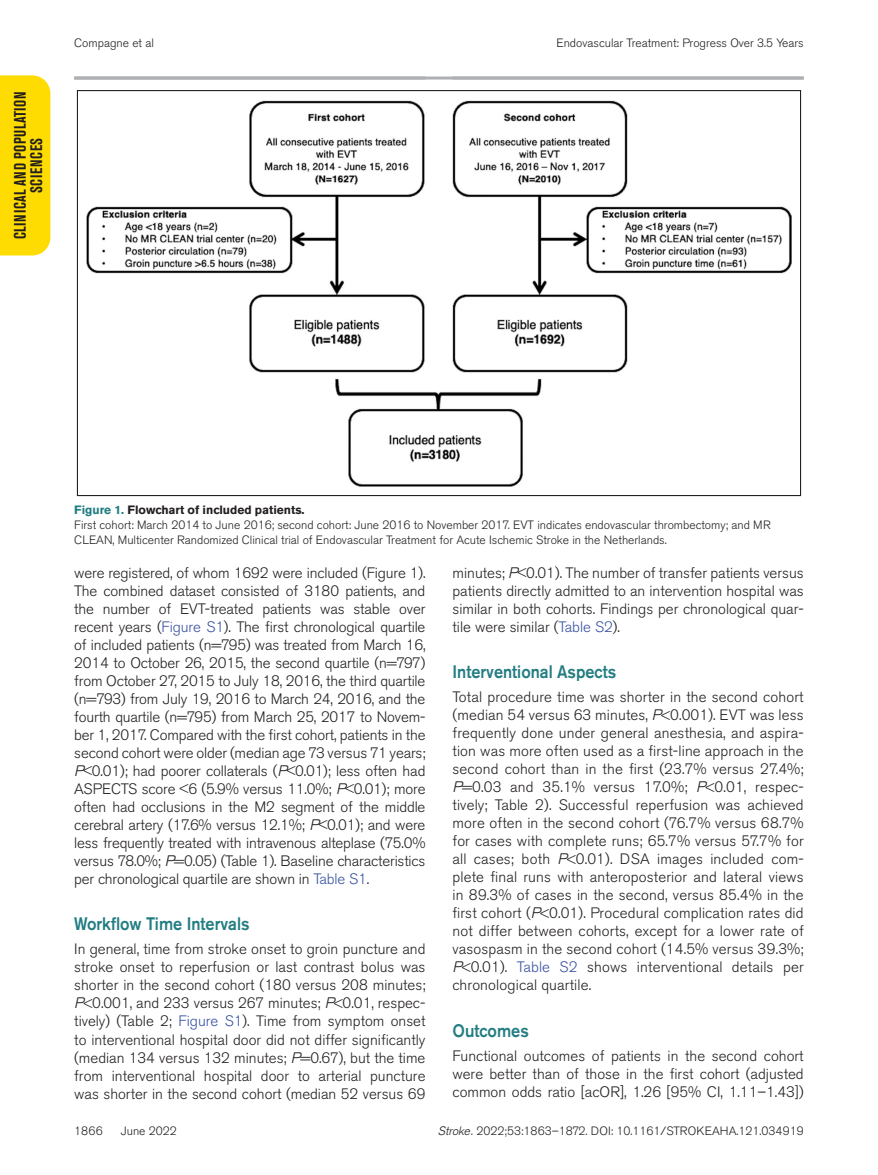
<style>
.page{position:relative;width:878px;height:1175px;background:#fff}
.page>*{position:absolute;margin:0;border:0;box-sizing:border-box;transform-origin:0 0}
.t1{font:500 18px "Akzidenz Grotesk BE";color:#227d82;scale:.9 1}
.t2{font:700 condensed 16.5px/16.5px "Akzidenz Grotesk BE";letter-spacing:.045em;color:#231f20;text-align:center;scale:.9 1}
.t3{font:300 15px/18px "Akzidenz Grotesk BE";color:#231f20;text-align:justify}
.t4{font:300 12px/15px "Akzidenz Grotesk BE";color:#231f20}
.s1{font-weight:700;color:#227d82}
.s2{font-weight:700}
.s3{color:#3a53a3}
.s4{font-family:"Akzidenz Grotesk";font-style:italic}
.s5{font-size:12.75px}
</style>
<div class="page">
<div style="left:0;top:75px;width:50px;height:180px;background:#ffdc01"></div>
<hr style="left:74px;top:76px;width:729px;height:4px;background:#b9babe">
<svg style="left:76px;top:90px;width:725px;height:406px"></svg>
<p class="t2" style="left:12px;top:239px;width:165px;rotate:-90deg">CLINICAL AND POPULATION<br>SCIENCES</p>
<p class="t4" style="left:74px;top:36px;width:81px">Compagne et al</p>
<p class="t4" style="left:556px;top:36px;width:249px">Endovascular Treatment: Progress Over 3.5 Years</p>
<p class="t4" style="left:74px;top:502px;width:698px"><span class="s1">Figure 1.</span> <span class="s2">Flowchart of included patients.<br></span>First cohort: March 2014 to June 2016; second cohort: June 2016 to November 2017. EVT indicates endovascular thrombectomy; and MR<br>CLEAN, Multicenter Randomized Clinical trial of Endovascular Treatment for Acute Ischemic Stroke in the Netherlands.</p>
<p class="t3" style="left:74px;top:564px;width:353px">were registered, of whom 1692 were included (Figure 1).<br>The combined dataset consisted of 3180 patients, and the number of EVT-treated patients was stable over recent years (<span class="s3">Figure S1</span>). The first chronological quartile of included patients (n=795) was treated from March 16, 2014 to October 26, 2015, the second quartile (n=797) from October 27, 2015 to July 18, 2016, the third quartile (n=793) from July 19, 2016 to March 24, 2016, and the fourth quartile (n=795) from March 25, 2017 to Novem&shy;ber 1, 2017. Compared with the first cohort, patients in the second cohort were older (median age 73 versus 71 years; <span class="s4">P</span><span class="s5">&lt;</span>0.01); had poorer collaterals (<span class="s4">P</span><span class="s5">&lt;</span>0.01); less often had ASPECTS score <span class="s5">&lt;</span>6 (5.9% versus 11.0%; <span class="s4">P</span><span class="s5">&lt;</span>0.01); more often had occlusions in the M2 segment of the middle cerebral artery (17.6% versus 12.1%; <span class="s4">P</span><span class="s5">&lt;</span>0.01); and were less frequently treated with intravenous alteplase (75.0% versus 78.0%; <span class="s4">P</span>=0.05) (Table 1). Baseline characteristics per chronological quartile are shown in <span class="s3">Table S1</span>.</p>
<p class="t1" style="left:74px;top:913px;width:196px">Workflow Time Intervals</p>
<p class="t3" style="left:74px;top:940px;width:353px">In general, time from stroke onset to groin puncture and stroke onset to reperfusion or last contrast bolus was shorter in the second cohort (180 versus 208 minutes; <span class="s4">P</span><span class="s5">&lt;</span>0.001, and 233 versus 267 minutes; <span class="s4">P</span><span class="s5">&lt;</span>0.01, respec&shy;tively) (Table 2; <span class="s3">Figure S1</span>). Time from symptom onset to interventional hospital door did not differ significantly (median 134 versus 132 minutes; <span class="s4">P</span>=0.67), but the time from interventional hospital door to arterial puncture was shorter in the second cohort (median 52 versus 69</p>
<p class="t3" style="left:452px;top:564px;width:353px">minutes; <span class="s4">P</span><span class="s5">&lt;</span>0.01). The number of transfer patients versus patients directly admitted to an intervention hospital was similar in both cohorts. Findings per chronological quar&shy;tile were similar (<span class="s3">Table S2</span>).</p>
<p class="t1" style="left:452px;top:661px;width:183px">Interventional Aspects</p>
<p class="t3" style="left:452px;top:688px;width:353px">Total procedure time was shorter in the second cohort (median 54 versus 63 minutes, <span class="s4">P</span><span class="s5">&lt;</span>0.001). EVT was less frequently done under general anesthesia, and aspira&shy;tion was more often used as a first-line approach in the second cohort than in the first (23.7% versus 27.4%; <span class="s4">P</span>=0.03 and 35.1% versus 17.0%; <span class="s4">P</span><span class="s5">&lt;</span>0.01, respec&shy;tively; Table 2). Successful reperfusion was achieved more often in the second cohort (76.7% versus 68.7% for cases with complete runs; 65.7% versus 57.7% for all cases; both <span class="s4">P</span><span class="s5">&lt;</span>0.01). DSA images included com&shy;plete final runs with anteroposterior and lateral views in 89.3% of cases in the second, versus 85.4% in the first cohort (<span class="s4">P</span><span class="s5">&lt;</span>0.01). Procedural complication rates did not differ between cohorts, except for a lower rate of vasospasm in the second cohort (14.5% versus 39.3%; <span class="s4">P</span><span class="s5">&lt;</span>0.01). <span class="s3">Table S2</span> shows interventional details per chronological quartile.</p>
<p class="t1" style="left:452px;top:1019px;width:86px">Outcomes</p>
<p class="t3" style="left:452px;top:1047px;width:353px">Functional outcomes of patients in the second cohort were better than of those in the first cohort (adjusted common odds ratio [acOR], 1.26 [95% CI, 1.11–1.43])</p>
<p class="t4" style="left:74px;top:1123px;width:30px">1866</p>
<p class="t4" style="left:121px;top:1123px;width:57px">June 2022</p>
<p class="t4" style="left:438px;top:1123px;width:367px"><span class="s4">Stroke.</span> 2022;53:1863–1872. DOI: 10.1161/STROKEAHA.121.034919</p>
</div>
